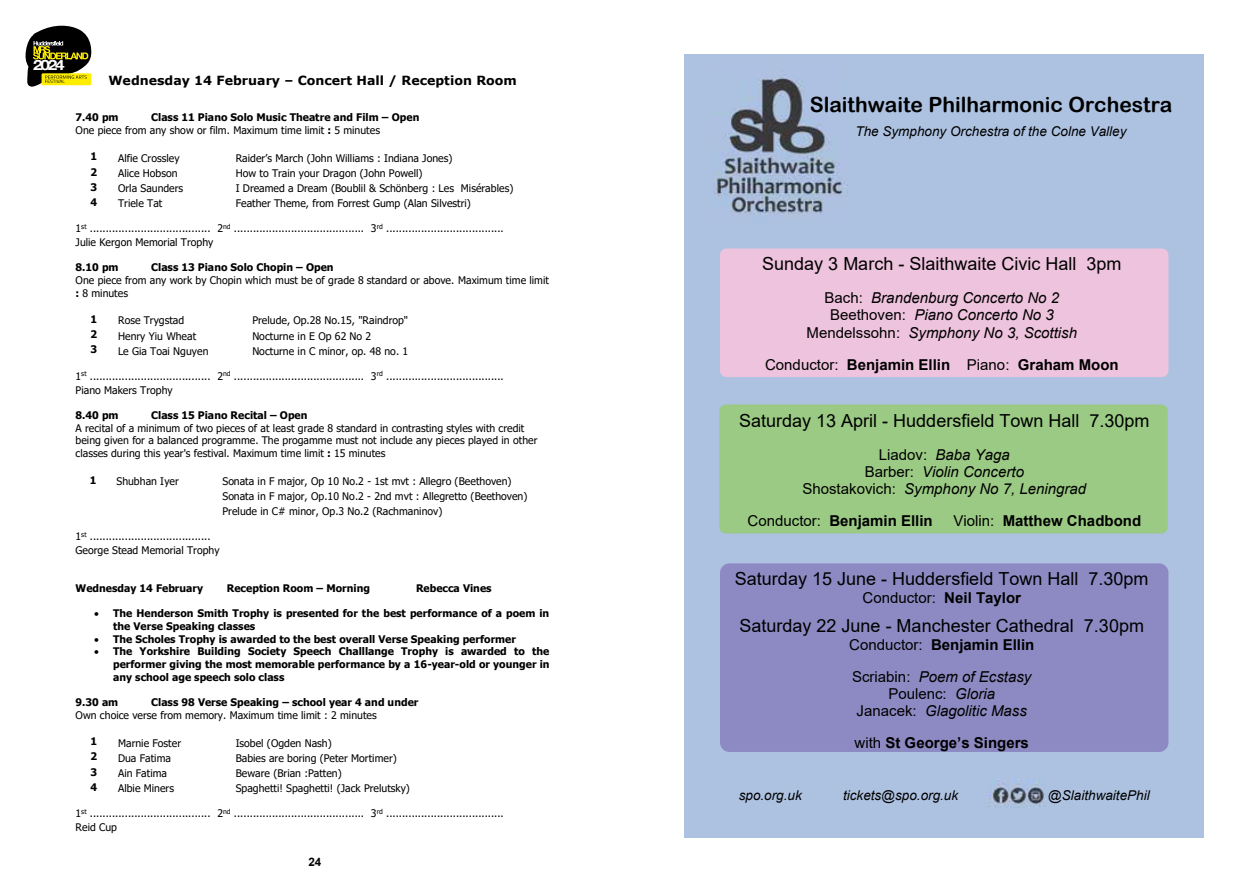
<style>
.page{position:relative;width:1259px;height:893px;background:#fff}
.page>*{position:absolute;margin:0;border:0;box-sizing:border-box;transform-origin:0 0}
.t1{font:21px "Arial Rounded MT Bold";color:#000}
.t2{font:18px "Arial";color:#000}
.t3{font:italic 15px/17.2px "Arial";color:#000;text-align:center}
.t4{font:700 15px "Arial";color:#000}
.t5{font:15px/32.2px "Arial";color:#000}
.t6{font:700 14.25px "Helvetica Neue";color:#fff;scale:1.21 1}
.t7{font:italic 13.5px "Arial";color:#000}
.t8{font:700 12.6px "Verdana";color:#000}
.t9{font:700 11.7px "Arial";color:#000}
.t10{font:10.5px/13.5px "Tahoma";color:#000}
.t11{font:700 10.5px/12.6px "Tahoma";color:#000}
.s1{font-weight:700}
.s2{font-style:normal}
.s3{font-weight:400}
.s4{font-style:italic}
</style>
<div class="page">
<div style="left:684px;top:55px;width:520px;height:783px;background:#adc2e1"></div>
<img style="left:714px;top:77px;width:131px;height:138px">
<div style="left:703px;top:72px;width:37px;height:36px;background:#adc2e1"></div>
<div style="left:719px;top:404px;width:448px;height:129px;background:#9bca84;border-radius:6px"></div>
<div style="left:720px;top:248px;width:448px;height:129px;background:#eec3dd;border-radius:6px"></div>
<div style="left:720px;top:563px;width:448px;height:189px;background:#8d8ac3;border-radius:9px"></div>
<img style="left:989px;top:780px;width:56px;height:28px">
<svg style="left:25px;top:25px;width:67px;height:62px"></svg>
<h3 class="t6" style="left:33px;top:54px;width:28px">2024</h3>
<p class="t8" style="left:108px;top:71px;width:410px">Wednesday 14 February – Concert Hall / Reception Room</p>
<p class="t11" style="left:76px;top:112px;width:44px">7.40 pm</p>
<p class="t10" style="left:76px;top:112px;width:345px;line-height:12.6px;text-indent:76px"><span class="s1">Class 11 Piano Solo Music Theatre and Film – Open<br></span>One piece from any show or film. Maximum time limit <span class="s1">:</span> 5 minutes</p>
<p class="t11" style="left:91px;top:151px;width:8px">1</p>
<p class="t10" style="left:118px;top:152px;width:63px">Alfie Crossley</p>
<p class="t10" style="left:236px;top:152px;width:218px">Raider’s March (John Williams : Indiana Jones)</p>
<p class="t11" style="left:91px;top:166px;width:8px">2</p>
<p class="t10" style="left:118px;top:167px;width:61px">Alice Hobson</p>
<p class="t10" style="left:236px;top:167px;width:188px">How to Train your Dragon (John Powell)</p>
<p class="t11" style="left:91px;top:181px;width:8px">3</p>
<p class="t10" style="left:118px;top:182px;width:67px">Orla Saunders</p>
<p class="t10" style="left:236px;top:182px;width:279px">I Dreamed a Dream (Boublil &amp; Schönberg : Les Misérables)</p>
<p class="t11" style="left:91px;top:196px;width:8px">4</p>
<p class="t10" style="left:118px;top:197px;width:46px">Triele Tat</p>
<p class="t10" style="left:236px;top:197px;width:237px">Feather Theme, from Forrest Gump (Alan Silvestri)</p>
<p class="t10" style="left:76px;top:222px;width:429px">1<sup>st</sup> ...................................... 2<sup>nd</sup> ......................................... 3<sup>rd</sup> .....................................<br>Julie Kergon Memorial Trophy</p>
<p class="t11" style="left:76px;top:262px;width:44px">8.10 pm</p>
<p class="t11" style="left:151px;top:262px;width:184px">Class 13 Piano Solo Chopin – Open</p>
<p class="t10" style="left:76px;top:274px;width:475px;line-height:12.6px">One piece from any work by Chopin which must be of grade 8 standard or above. Maximum time limit <span class="s1">:</span> 8 minutes</p>
<p class="t11" style="left:91px;top:313px;width:8px">1</p>
<p class="t10" style="left:118px;top:314px;width:68px">Rose Trygstad</p>
<p class="t10" style="left:252px;top:314px;width:157px">Prelude, Op.28 No.15, "Raindrop"</p>
<p class="t11" style="left:91px;top:329px;width:8px">2</p>
<p class="t10" style="left:118px;top:330px;width:80px">Henry Yiu Wheat</p>
<p class="t10" style="left:252px;top:330px;width:120px">Nocturne in E Op 62 No 2</p>
<p class="t11" style="left:91px;top:344px;width:8px">3</p>
<p class="t10" style="left:118px;top:345px;width:92px">Le Gia Toai Nguyen</p>
<p class="t10" style="left:252px;top:345px;width:157px">Nocturne in C minor, op. 48 no. 1</p>
<p class="t10" style="left:76px;top:370px;width:429px">1<sup>st</sup> ...................................... 2<sup>nd</sup> ......................................... 3<sup>rd</sup> .....................................<br>Piano Makers Trophy</p>
<p class="t11" style="left:76px;top:409px;width:44px">8.40 pm</p>
<p class="t11" style="left:151px;top:409px;width:158px">Class 15 Piano Recital – Open</p>
<p class="t10" style="left:76px;top:422px;width:463px;line-height:12.8px">A recital of a minimum of two pieces of at least grade 8 standard in contrasting styles with credit being given for a balanced programme. The progamme must not include any pieces played in other classes during this year's festival. Maximum time limit <span class="s1">:</span> 15 minutes</p>
<p class="t11" style="left:90px;top:474px;width:8px">1</p>
<p class="t10" style="left:117px;top:475px;width:64px">Shubhan Iyer</p>
<p class="t10" style="left:222px;top:474px;width:306px;line-height:15.1px">Sonata in F major, Op 10 No.2 - 1st mvt : Allegro (Beethoven)<br>Sonata in F major, Op.10 No.2 - 2nd mvt : Allegretto (Beethoven)<br>Prelude in C# minor, Op.3 No.2 (Rachmaninov)</p>
<p class="t10" style="left:76px;top:530px;width:146px">1<sup>st</sup> ......................................<br>George Stead Memorial Trophy</p>
<p class="t11" style="left:76px;top:582px;width:129px">Wednesday 14 February</p>
<p class="t11" style="left:227px;top:582px;width:145px">Reception Room – Morning</p>
<p class="t11" style="left:416px;top:582px;width:77px">Rebecca Vines</p>
<p class="t11" style="left:113px;top:607px;width:437px;text-indent:-19px">• The Henderson Smith Trophy is presented for the best performance of a poem in the Verse Speaking classes</p>
<p class="t11" style="left:94px;top:633px;width:423px">• The Scholes Trophy is awarded to the best overall Verse Speaking performer</p>
<p class="t11" style="left:113px;top:646px;width:438px;text-align:justify;text-indent:-19px">• The Yorkshire Building Society Speech Challlange Trophy is awarded to the performer giving the most memorable performance by a 16-year-old or younger in any school age speech solo class</p>
<p class="t11" style="left:76px;top:696px;width:44px">9.30 am</p>
<p class="t11" style="left:151px;top:696px;width:269px">Class 98 Verse Speaking – school year 4 and under</p>
<p class="t10" style="left:76px;top:709px;width:302px">Own choice verse from memory. Maximum time limit : 2 minutes</p>
<p class="t11" style="left:91px;top:736px;width:8px">1</p>
<p class="t10" style="left:118px;top:736px;width:64px">Marnie Foster</p>
<p class="t10" style="left:236px;top:736px;width:97px">Isobel (Ogden Nash)</p>
<p class="t11" style="left:91px;top:751px;width:8px">2</p>
<p class="t10" style="left:118px;top:752px;width:54px">Dua Fatima</p>
<p class="t10" style="left:236px;top:752px;width:162px">Babies are boring (Peter Mortimer)</p>
<p class="t11" style="left:91px;top:766px;width:8px">3</p>
<p class="t10" style="left:118px;top:767px;width:50px">Ain Fatima</p>
<p class="t10" style="left:236px;top:767px;width:107px">Beware (Brian :Patten)</p>
<p class="t11" style="left:91px;top:781px;width:8px">4</p>
<p class="t10" style="left:118px;top:782px;width:57px">Albie Miners</p>
<p class="t10" style="left:236px;top:782px;width:176px">Spaghetti! Spaghetti! (Jack Prelutsky)</p>
<p class="t10" style="left:76px;top:807px;width:429px">1<sup>st</sup> ...................................... 2<sup>nd</sup> ......................................... 3<sup>rd</sup> .....................................<br>Reid Cup</p>
<p class="t9" style="left:308px;top:854px;width:14px">24</p>
<h1 class="t1" style="left:809px;top:92px;width:364px">Slaithwaite Philharmonic Orchestra</h1>
<p class="t7" style="left:855px;top:123px;width:273px">The Symphony Orchestra of the Colne Valley</p>
<h2 class="t2" style="left:762px;top:251px;width:361px">Sunday 3 March - Slaithwaite Civic Hall 3pm</h2>
<h3 class="t3" style="left:806px;top:289px;width:272px"><span class="s2">Bach:</span> Brandenburg Concerto No 2<br><span class="s2">Beethoven:</span> Piano Concerto No 3<br><span class="s2">Mendelssohn:</span> Symphony No 3, Scottish</h3>
<h3 class="t4" style="left:765px;top:354px;width:355px"><span class="s3">Conductor:</span> Benjamin Ellin <span class="s3">Piano:</span> Graham Moon</h3>
<h2 class="t2" style="left:739px;top:408px;width:412px">Saturday 13 April - Huddersfield Town Hall 7.30pm</h2>
<h3 class="t3" style="left:802px;top:446px;width:285px"><span class="s2">Liadov:</span> Baba Yaga<br><span class="s2">Barber:</span> Violin Concerto<br><span class="s2">Shostakovich:</span> Symphony No 7, Leningrad</h3>
<h3 class="t4" style="left:747px;top:510px;width:187px"><span class="s3">Conductor:</span> Benjamin Ellin</h3>
<h3 class="t4" style="left:953px;top:510px;width:189px"><span class="s3">Violin:</span> Matthew Chadbond</h3>
<h2 class="t2" style="left:735px;top:566px;width:415px">Saturday 15 June - Huddersfield Town Hall 7.30pm</h2>
<h3 class="t5" style="left:862px;top:581px;width:160px">Conductor: <span class="s1">Neil Taylor</span></h3>
<h2 class="t2" style="left:739px;top:613px;width:406px">Saturday 22 June - Manchester Cathedral 7.30pm</h2>
<h3 class="t5" style="left:849px;top:628px;width:187px">Conductor: <span class="s1">Benjamin Ellin<br></span>Scriabin: <span class="s4">Poem of Ecstasy</span></h3>
<h3 class="t3" style="left:856px;top:685px;width:172px"><span class="s2">Poulenc:</span> Gloria<br><span class="s2">Janacek:</span> Glagolitic Mass</h3>
<h3 class="t4" style="left:854px;top:733px;width:176px"><span class="s3">with</span> St George’s Singers</h3>
<p class="t7" style="left:739px;top:787px;width:65px">spo.org.uk</p>
<p class="t7" style="left:843px;top:787px;width:117px">tickets@spo.org.uk</p>
<p class="t7" style="left:1048px;top:787px;width:103px">@SlaithwaitePhil</p>
</div>
